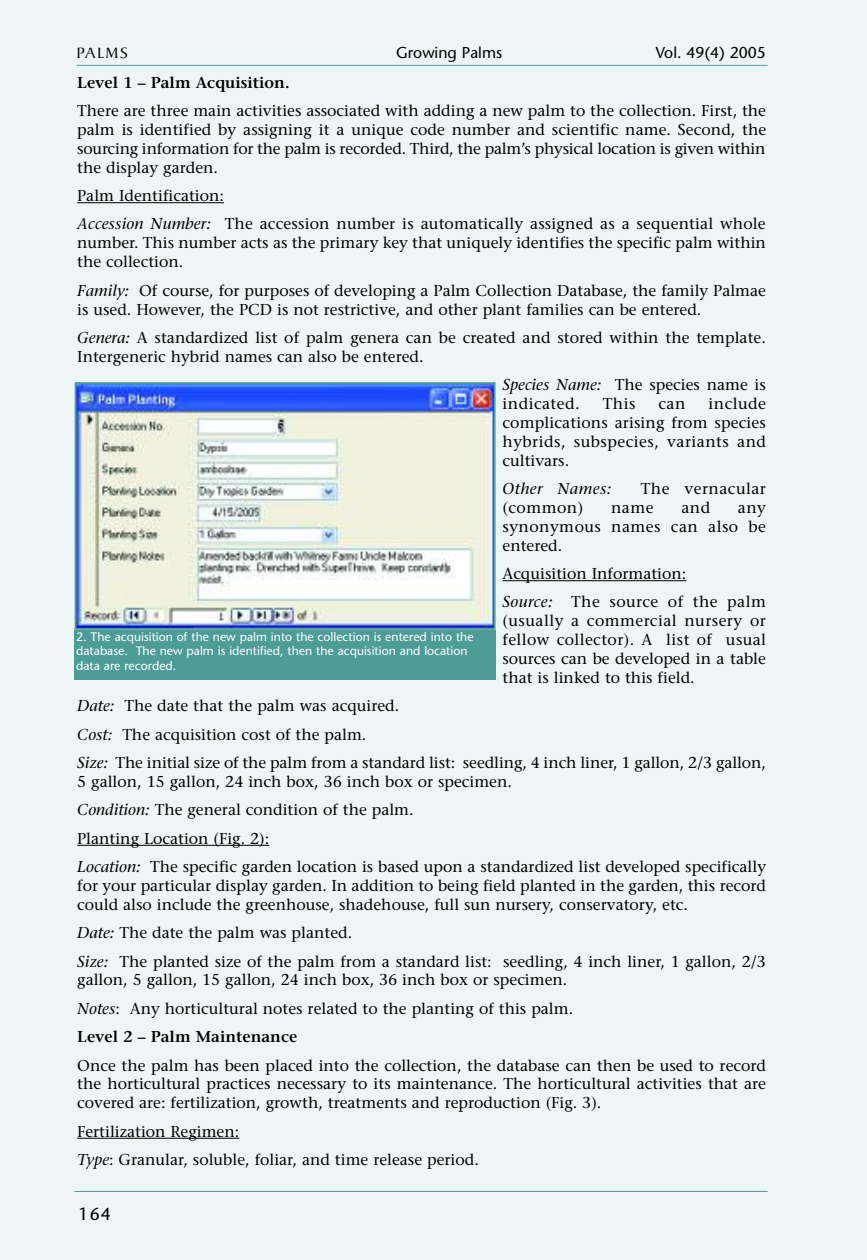
<style>
.page{position:relative;width:867px;height:1260px;background:#fff}
.page>*{position:absolute;margin:0;border:0;box-sizing:border-box;transform-origin:0 0}
.t1{font:17.5px "Stone Sans";color:#000}
.t2{font:15.75px/18.9px "Stone Serif";color:#000}
.t3{font:15.75px "Stone Sans";color:#000}
.t4{font:600 15.75px "Stone Serif";color:#000}
.t5{font:15.75px "Stone Serif";letter-spacing:.03em;color:#000}
.t6{font:italic 15.75px "Stone Serif";letter-spacing:.03em;color:#000}
.t7{font:15.75px "Cygnet";letter-spacing:.055em;color:#000}
.t8{font:12.25px/14.7px "Stone Sans";color:#fff}
.s1{font-style:italic}
.s2{font-weight:600}
</style>
<div class="page">
<div style="left:0;top:0;width:866px;height:1260px;background:#edf5f5"></div>
<hr style="left:77px;top:65px;width:690px;height:1px;background:#4e9c98">
<hr style="left:74px;top:1191px;width:693px;height:1px;background:#4e9c98">
<hr style="left:77px;top:202px;width:147px;height:1px;background:#000">
<hr style="left:502px;top:580px;width:184px;height:1px;background:#000">
<hr style="left:77px;top:845px;width:192px;height:1px;background:#000">
<hr style="left:77px;top:1138px;width:162px;height:1px;background:#000">
<img style="left:78px;top:385px;width:414px;height:242px">
<div style="left:75px;top:382px;width:420px;height:248px;border:2px solid #4e9c98"></div>
<div style="left:74px;top:630px;width:421px;height:50px;background:#4e9c98"></div>
<p class="t7" style="left:76px;top:43px;width:53px">PALMS</p>
<p class="t3" style="left:396px;top:46px;width:108px">Growing Palms</p>
<p class="t3" style="left:655px;top:46px;width:112px">Vol. 49(4) 2005</p>
<p class="t4" style="left:77px;top:76px;width:214px">Level 1 – Palm Acquisition.</p>
<p class="t2" style="left:77px;top:103px;width:690px;text-align:justify">There are three main activities associated with adding a new palm to the collection. First, the palm is identified by assigning it a unique code number and scientific name. Second, the sourcing information for the palm is recorded. Third, the palm’s physical location is given within the display garden.</p>
<p class="t2" style="left:77px;top:183px;width:689px;line-height:28.3px">Palm Identification:<br><span class="s1">Accession Number:</span> The accession number is automatically assigned as a sequential whole</p>
<p class="t2" style="left:77px;top:235px;width:690px">number. This number acts as the primary key that uniquely identifies the specific palm within the collection.</p>
<p class="t2" style="left:77px;top:282px;width:690px"><span class="s1">Family:</span> Of course, for purposes of developing a Palm Collection Database, the family Palmae is used. However, the PCD is not restrictive, and other plant families can be entered.</p>
<p class="t2" style="left:77px;top:330px;width:690px"><span class="s1">Genera:</span> A standardized list of palm genera can be created and stored within the template.<br>Intergeneric hybrid names can also be entered.</p>
<p class="t2" style="left:502px;top:377px;width:265px"><span class="s1">Species Name:</span> The species name is indicated.</p>
<p class="t2" style="left:502px;top:396px;width:265px;text-align:justify;text-indent:206px">include complications arising from species hybrids, subspecies, variants and cultivars.</p>
<p class="t6" style="left:502px;top:483px;width:110px">Other Names:</p>
<p class="t5" style="left:640px;top:483px;width:127px">The vernacular</p>
<p class="t2" style="left:502px;top:500px;width:82px">(common)</p>
<p class="t2" style="left:611px;top:500px;width:44px">name</p>
<p class="t2" style="left:681px;top:500px;width:30px">and</p>
<p class="t2" style="left:602px;top:396px;width:34px">This</p>
<p class="t2" style="left:658px;top:396px;width:28px">can</p>
<p class="t2" style="left:502px;top:500px;width:265px;text-align:justify;text-indent:235px">any synonymous names can also be entered.</p>
<p class="t2" style="left:502px;top:561px;width:265px;line-height:28.3px">Acquisition Information:<br><span class="s1">Source:</span> The source of the palm</p>
<p class="t2" style="left:502px;top:613px;width:265px;text-align:justify">(usually a commercial nursery or fellow collector). A list of usual sources can be developed in a table that is linked to this field.</p>
<p class="t2" style="left:77px;top:693px;width:690px;line-height:28.3px"><span class="s1">Date:</span> The date that the palm was acquired.<br><span class="s1">Cost:</span> The acquisition cost of the palm.<br><span class="s1">Size:</span> The initial size of the palm from a standard list: seedling, 4 inch liner, 1 gallon, 2/3 gallon,</p>
<p class="t2" style="left:77px;top:769px;width:690px;line-height:28.3px">5 gallon, 15 gallon, 24 inch box, 36 inch box or specimen.<br><span class="s1">Condition:</span> The general condition of the palm.<br>Planting Location (Fig. 2):<br><span class="s1">Location:</span> The specific garden location is based upon a standardized list developed specifically</p>
<p class="t2" style="left:77px;top:878px;width:690px">for your particular display garden. In addition to being field planted in the garden, this record could also include the greenhouse, shadehouse, full sun nursery, conservatory, etc.</p>
<p class="t2" style="left:77px;top:920px;width:690px;line-height:28.3px"><span class="s1">Date:</span> The date the palm was planted.<br><span class="s1">Size:</span> The planted size of the palm from a standard list: seedling, 4 inch liner, 1 gallon, 2/3</p>
<p class="t2" style="left:77px;top:967px;width:497px;line-height:28.3px">gallon, 5 gallon, 15 gallon, 24 inch box, 36 inch box or specimen.<br><span class="s1">Notes</span>: Any horticultural notes related to the planting of this palm.<br><span class="s2">Level 2 – Palm Maintenance</span></p>
<p class="t2" style="left:77px;top:1057px;width:690px;text-align:justify">Once the palm has been placed into the collection, the database can then be used to record the horticultural practices necessary to its maintenance. The horticultural activities that are covered are: fertilization, growth, treatments and reproduction (Fig. 3).</p>
<p class="t2" style="left:77px;top:1119px;width:403px;line-height:28.3px">Fertilization Regimen:<br><span class="s1">Type</span>: Granular, soluble, foliar, and time release period.</p>
<p class="t8" style="left:76px;top:630px;width:399px">2. The acquisition of the new palm into the collection is entered into the database. The new palm is identified, then the acquisition and location data are recorded.</p>
<p class="t1" style="left:79px;top:1207px;width:34px">164</p>
</div>
